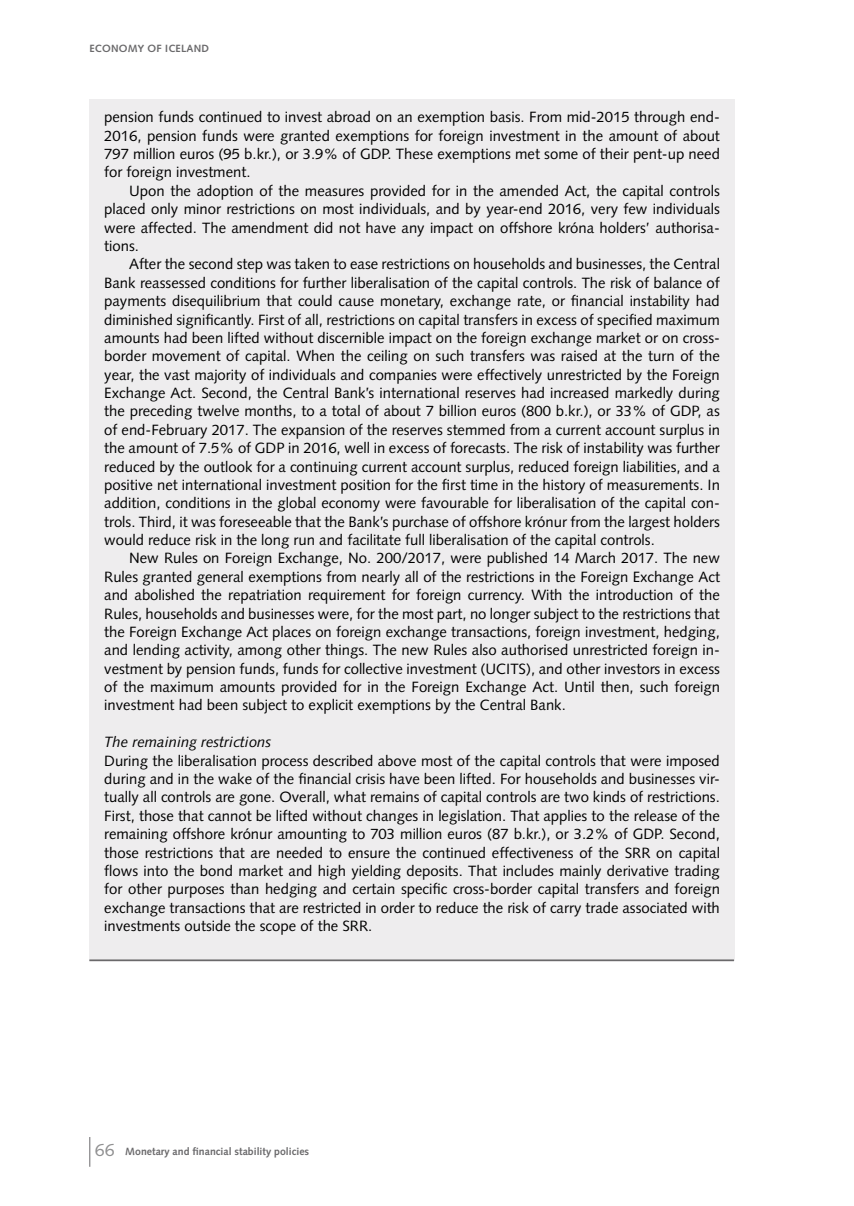
<style>
.page{position:relative;width:854px;height:1206px;background:#fff}
.page>*{position:absolute;margin:0;border:0;box-sizing:border-box;transform-origin:0 0}
.t1{font:17.5px "Syntax LT Std";color:#909091}
.t2{font:14.88px/18.4px "Syntax LT Std";color:#000;text-align:justify}
.t3{font:italic 14.88px "Syntax LT Std";color:#000}
.t4{font:700 10.5px "Syntax LT Std";color:#6a696b}
.t5{font:700 10.5px "Syntax LT Std";letter-spacing:.02em;color:#6a696b}
</style>
<div class="page">
<hr style="left:89px;top:1136px;width:1px;height:30px;background:#6a696b">
<div style="left:89px;top:99px;width:645px;height:861px;background:#eeedee"></div>
<hr style="left:89px;top:959px;width:644px;height:2px;background:#6a696b">
<p class="t5" style="left:89px;top:42px;width:121px">ECONOMY OF ICELAND</p>
<p class="t2" style="left:104px;top:108px;width:617px">pension funds continued to invest abroad on an exemption basis. From mid-2015 through end-2016, pension funds were granted exemptions for foreign investment in the amount of about 797 million euros (95 b.kr.), or 3.9% of GDP. These exemptions met some of their pent-up need for foreign investment.</p>
<p class="t2" style="left:104px;top:181px;width:617px;text-indent:25px">Upon the adoption of the measures provided for in the amended Act, the capital controls placed only minor restrictions on most individuals, and by year-end 2016, very few individuals were affected. The amendment did not have any impact on offshore króna holders’ authorisa&shy;tions.</p>
<p class="t2" style="left:104px;top:255px;width:617px;text-indent:25px">After the second step was taken to ease restrictions on households and businesses, the Central Bank reassessed conditions for further liberalisation of the capital controls. The risk of balance of payments disequilibrium that could cause monetary, exchange rate, or financial instability had diminished significantly. First of all, restrictions on capital transfers in excess of specified maximum amounts had been lifted without discernible impact on the foreign exchange market or on cross&shy;border movement of capital. When the ceiling on such transfers was raised at the turn of the year, the vast majority of individuals and companies were effectively unrestricted by the Foreign Exchange Act. Second, the Central Bank’s international reserves had increased markedly during the preceding twelve months, to a total of about 7 billion euros (800 b.kr.), or 33% of GDP, as of end-February 2017. The expansion of the reserves stemmed from a current account surplus in the amount of 7.5% of GDP in 2016, well in excess of forecasts. The risk of instability was further reduced by the outlook for a continuing current account surplus, reduced foreign liabilities, and a positive net international investment position for the first time in the history of measurements. In addition, conditions in the global economy were favourable for liberalisation of the capital con&shy;trols. Third, it was foreseeable that the Bank’s purchase of offshore krónur from the largest holders would reduce risk in the long run and facilitate full liberalisation of the capital controls.</p>
<p class="t2" style="left:104px;top:549px;width:617px;text-indent:25px">New Rules on Foreign Exchange, No. 200/2017, were published 14 March 2017. The new Rules granted general exemptions from nearly all of the restrictions in the Foreign Exchange Act and abolished the repatriation requirement for foreign currency. With the introduction of the Rules, households and businesses were, for the most part, no longer subject to the restrictions that the Foreign Exchange Act places on foreign exchange transactions, foreign investment, hedging, and lending activity, among other things. The new Rules also authorised unrestricted foreign in&shy;vestment by pension funds, funds for collective investment (UCITS), and other investors in excess of the maximum amounts provided for in the Foreign Exchange Act. Until then, such foreign investment had been subject to explicit exemptions by the Central Bank.</p>
<p class="t3" style="left:104px;top:733px;width:168px">The remaining restrictions</p>
<p class="t2" style="left:104px;top:751px;width:617px">During the liberalisation process described above most of the capital controls that were imposed during and in the wake of the financial crisis have been lifted. For households and businesses vir&shy;tually all controls are gone. Overall, what remains of capital controls are two kinds of restrictions.<br>First, those that cannot be lifted without changes in legislation. That applies to the release of the remaining offshore krónur amounting to 703 million euros (87 b.kr.), or 3.2% of GDP. Second, those restrictions that are needed to ensure the continued effectiveness of the SRR on capital flows into the bond market and high yielding deposits. That includes mainly derivative trading for other purposes than hedging and certain specific cross-border capital transfers and foreign exchange transactions that are restricted in order to reduce the risk of carry trade associated with investments outside the scope of the SRR.</p>
<p class="t1" style="left:95px;top:1139px;width:21px">66</p>
<p class="t4" style="left:125px;top:1145px;width:185px">Monetary and financial stability policies</p>
</div>
